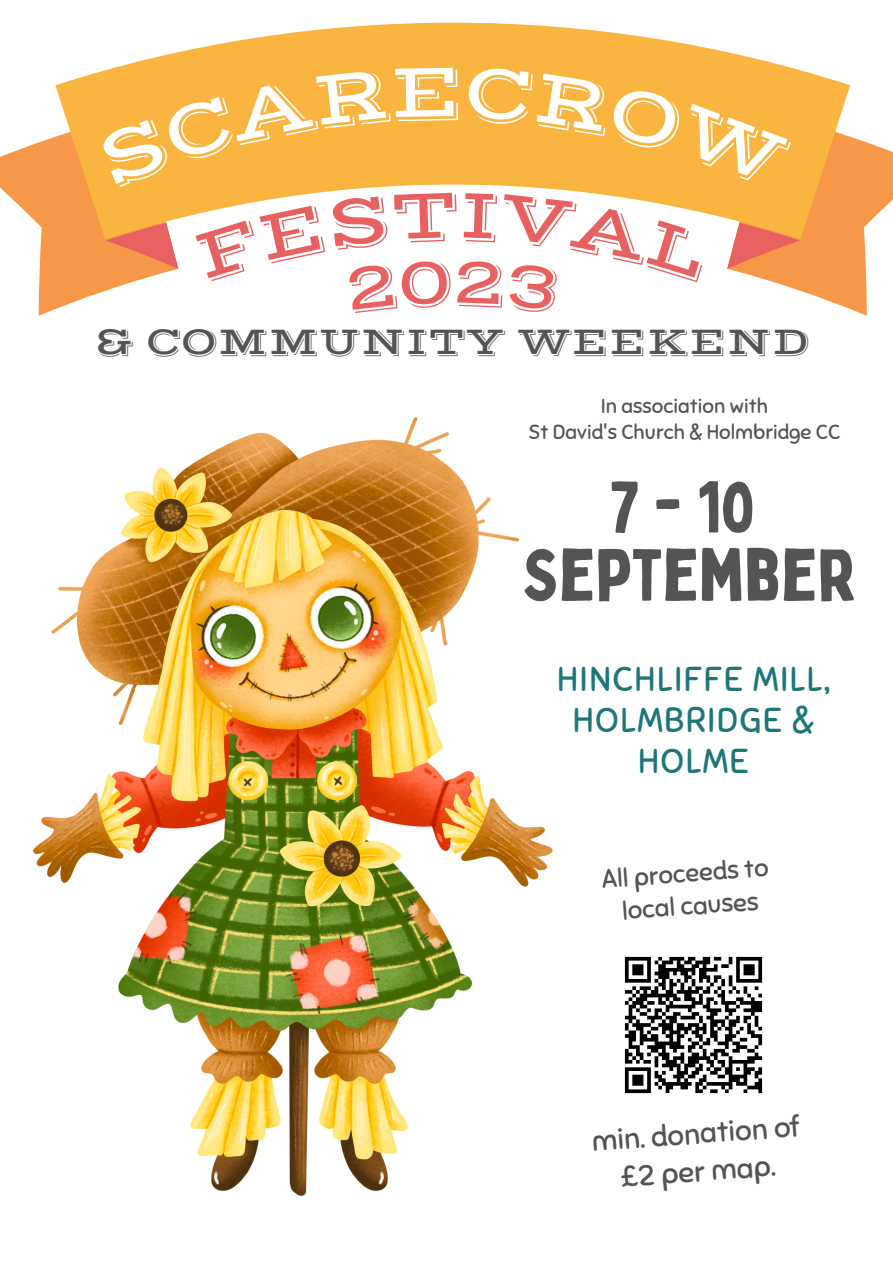
<style>
.page{position:relative;width:893px;height:1263px;background:#fff}
.page>*{position:absolute;margin:0;border:0;box-sizing:border-box;transform-origin:0 0}
.t1{font:72px "Bobby Jones";color:#545454}
.t2{font:39.9px "Vast Shadow";color:#545454}
.t3{font:34.5px/41.1px "Sniglet";letter-spacing:.04em;color:#1d7678;text-align:center}
.t4{font:29.25px/37.7px "Sniglet";color:#545454;text-align:center}
.t5{font:25.5px "Sniglet";color:#545454}
.t6{font:20.4px "Sniglet";color:#545454}
</style>
<div class="page">
<svg style="left:121px;top:23px;width:663px;height:43px;fill:#fab540"></svg>
<img style="left:625px;top:956px;width:137px;height:138px">
<img style="left:34px;top:417px;width:519px;height:779px">
<svg style="left:0;top:66px;width:893px;height:250px"></svg>
<p class="t2" style="left:95px;top:318px;width:717px">&amp; COMMUNITY WEEKEND</p>
<p class="t6" style="left:601px;top:393px;width:169px">In association with</p>
<p class="t6" style="left:528px;top:420px;width:313px">St David's Church &amp; Holmbridge CC</p>
<p class="t1" style="left:610px;top:462px;width:146px">7-10</p>
<p class="t1" style="left:521px;top:530px;width:336px">SEPTEMBER</p>
<p class="t3" style="left:557px;top:659px;width:274px">HINCHLIFFE MILL,<br>HOLMBRIDGE &amp;<br>HOLME</p>
<p class="t5" style="left:601px;top:864px;width:168px;rotate:-4deg">All proceeds to</p>
<p class="t5" style="left:621px;top:895px;width:138px;rotate:-4deg">local causes</p>
<p class="t4" style="left:590px;top:1122px;width:209px;rotate:-4deg">min. donation of £2 per map.</p>
</div>
